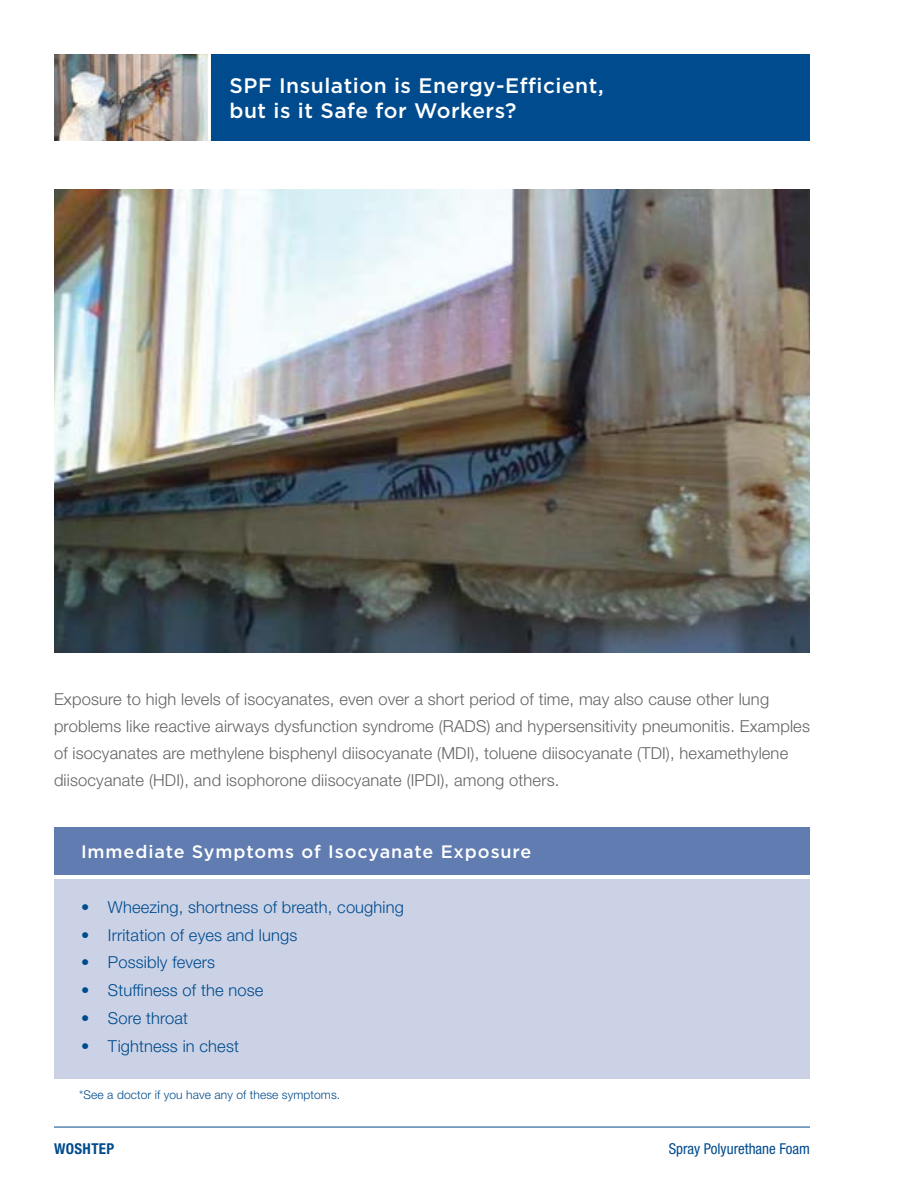
<style>
.page{position:relative;width:918px;height:1188px;background:#fff}
.page>*{position:absolute;margin:0;border:0;box-sizing:border-box;transform-origin:0 0}
.t1{font:500 21px/25.2px "Gotham";letter-spacing:.025em;color:#fff}
.t2{font:500 18px "Gotham";letter-spacing:.05em;color:#fff}
.t3{font:300 16.5px/27px "Helvetica Neue LT Std";letter-spacing:.01em;color:#636466}
.t4{font:300 16.5px "Helvetica Neue LT Std";letter-spacing:.01em;color:#004b8d}
.t5{font:condensed 15px "Helvetica Neue LT Std";color:#004b8d}
.t6{font:700 condensed 15px "Helvetica Neue LT Std";letter-spacing:.025em;color:#004b8d}
.t7{font:300 12px "Helvetica Neue LT Std";letter-spacing:.01em;color:#004b8d}
</style>
<div class="page">
<div style="left:209px;top:54px;width:601px;height:87px;background:#004b8d"></div>
<img style="left:54px;top:54px;width:154px;height:87px">
<hr style="left:208px;top:54px;width:3px;height:87px;background:#fff">
<hr style="left:54px;top:1127px;width:756px;height:1px;background:#004b8d">
<img style="left:54px;top:189px;width:756px;height:463px">
<div style="left:54px;top:879px;width:756px;height:200px;background:#cbd2e6"></div>
<div style="left:54px;top:827px;width:756px;height:48px;background:#607cb0"></div>
<p class="t1" style="left:230px;top:73px;width:376px">SPF Insulation is Energy-Efficient, but is it Safe for Workers?</p>
<p class="t3" style="left:54px;top:685px;width:757px">Exposure to high levels of isocyanates, even over a short period of time, may also cause other lung problems like reactive airways dysfunction syndrome (RADS) and hypersensitivity pneumonitis. Examples of isocyanates are methylene bisphenyl diisocyanate (MDI), toluene diisocyanate (TDI), hexamethylene diisocyanate (HDI), and isophorone diisocyanate (IPDI), among others.</p>
<h4 class="t2" style="left:81px;top:840px;width:452px">Immediate Symptoms of Isocyanate Exposure</h4>
<p class="t4" style="left:81px;top:897px;width:324px">• Wheezing, shortness of breath, coughing</p>
<p class="t4" style="left:81px;top:925px;width:218px">• Irritation of eyes and lungs</p>
<p class="t4" style="left:81px;top:952px;width:136px">• Possibly fevers</p>
<p class="t4" style="left:81px;top:980px;width:184px">• Stuffiness of the nose</p>
<p class="t4" style="left:81px;top:1008px;width:109px">• Sore throat</p>
<p class="t4" style="left:81px;top:1036px;width:159px">• Tightness in chest</p>
<p class="t7" style="left:79px;top:1087px;width:263px">*See a doctor if you have any of these symptoms.</p>
<p class="t6" style="left:54px;top:1140px;width:62px">WOSHTEP</p>
<p class="t5" style="left:669px;top:1140px;width:143px">Spray Polyurethane Foam</p>
</div>
